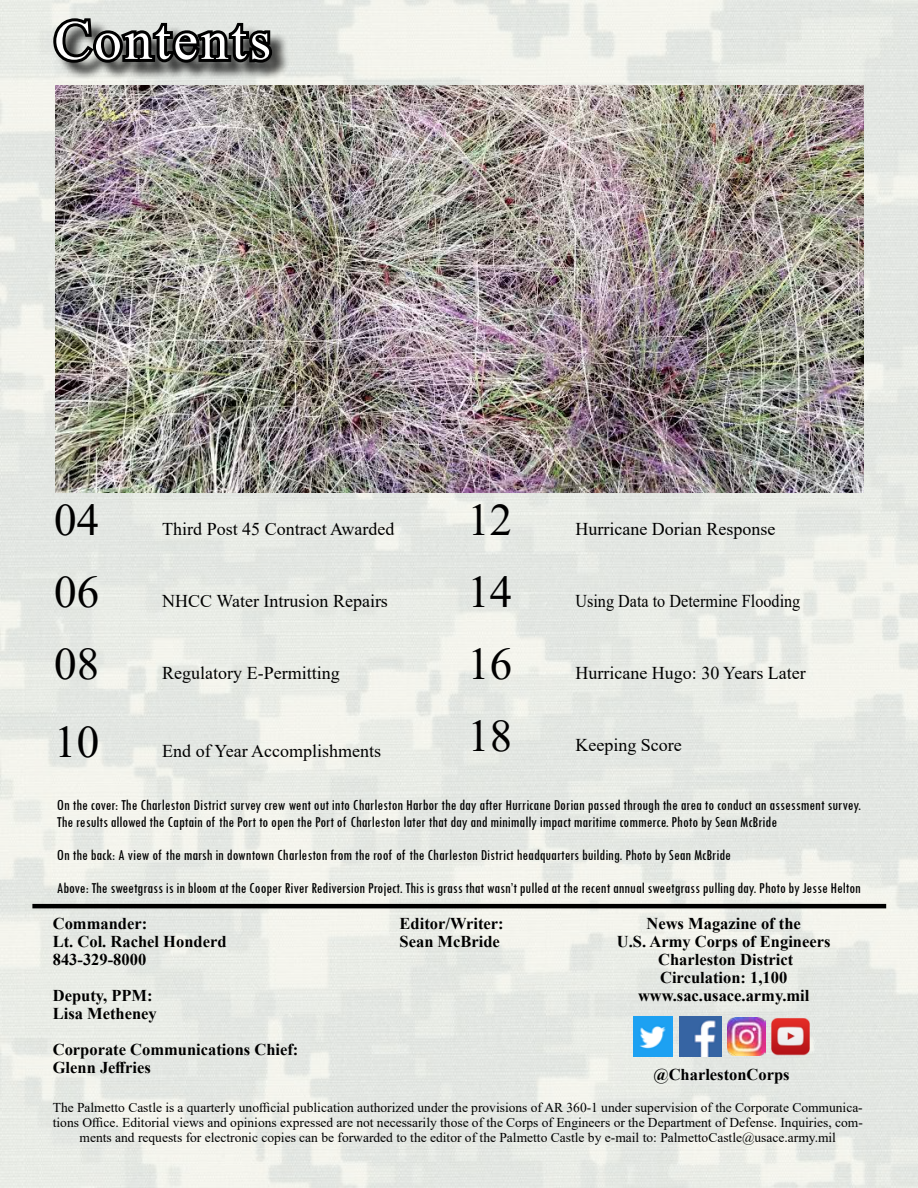
<style>
.page{position:relative;width:918px;height:1188px;background:#fff}
.page>*{position:absolute;margin:0;border:0;box-sizing:border-box;transform-origin:0 0}
.t1{font:55.5px "Times New Roman";letter-spacing:.05em;color:#fff}
.t2{font:45px "Times New Roman";color:#000}
.t3{font:18px "Times New Roman";color:#000}
.t4{font:18px "Times New Roman";color:#000;scale:.9 1}
.t5{font:700 16.5px/18px "Times New Roman";color:#000}
.t6{font:condensed 15.75px/16.5px "Tw Cen";color:#000}
.t7{font:13.5px/15px "Times New Roman";color:#000;text-align:center}
</style>
<div class="page">
<img style="left:1px;top:0;width:917px;height:1188px">
<img style="left:634px;top:1017px;width:39px;height:39px">
<img style="left:772px;top:1017px;width:38px;height:39px">
<img style="left:680px;top:1016px;width:41px;height:41px">
<img style="left:727px;top:1017px;width:38px;height:39px">
<div style="left:56px;top:21px;width:234px;height:60px;background:#000;opacity:.75"></div>
<svg style="left:49px;top:9px;width:228px;height:58px;background:#6d6e6c"></svg>
<hr style="left:32px;top:904px;width:854px;height:4px;background:#000">
<img style="left:56px;top:85px;width:808px;height:407px">
<h1 class="t1" style="left:54px;top:1px;width:218px">Contents</h1>
<h2 class="t2" style="left:54px;top:488px;width:47px">04</h2>
<p class="t3" style="left:162px;top:516px;width:234px">Third Post 45 Contract Awarded</p>
<h2 class="t2" style="left:467px;top:488px;width:46px">12</h2>
<p class="t3" style="left:575px;top:516px;width:201px">Hurricane Dorian Response</p>
<h2 class="t2" style="left:54px;top:560px;width:47px">06</h2>
<p class="t3" style="left:162px;top:588px;width:227px">NHCC Water Intrusion Repairs</p>
<h2 class="t2" style="left:467px;top:560px;width:46px">14</h2>
<p class="t4" style="left:575px;top:588px;width:251px">Using Data to Determine Flooding</p>
<h2 class="t2" style="left:54px;top:632px;width:47px">08</h2>
<p class="t3" style="left:162px;top:660px;width:179px">Regulatory E-Permitting</p>
<h2 class="t2" style="left:467px;top:632px;width:46px">16</h2>
<p class="t3" style="left:575px;top:660px;width:232px">Hurricane Hugo: 30 Years Later</p>
<h2 class="t2" style="left:54px;top:710px;width:47px">10</h2>
<p class="t3" style="left:162px;top:738px;width:220px">End of Year Accomplishments</p>
<h2 class="t2" style="left:467px;top:704px;width:46px">18</h2>
<p class="t3" style="left:575px;top:732px;width:108px">Keeping Score</p>
<p class="t6" style="left:57px;top:796px;width:806px">On the cover: The Charleston District survey crew went out into Charleston Harbor the day after Hurricane Dorian passed through the area to conduct an assessment survey.<br>The results allowed the Captain of the Port to open the Port of Charleston later that day and minimally impact maritime commerce. Photo by Sean McBride</p>
<p class="t6" style="left:57px;top:838px;width:806px;line-height:33px">On the back: A view of the marsh in downtown Charleston from the roof of the Charleston District headquarters building. Photo by Sean McBride<br>Above: The sweetgrass is in bloom at the Cooper River Rediversion Project. This is grass that wasn’t pulled at the recent annual sweetgrass pulling day. Photo by Jesse Helton</p>
<p class="t5" style="left:617px;top:914px;width:215px;text-align:center">News Magazine of the<br>U.S. Army Corps of Engineers<br>Charleston District<br>Circulation: 1,100 www.sac.usace.army.mil</p>
<p class="t5" style="left:400px;top:914px;width:106px">Editor/Writer:<br>Sean McBride</p>
<p class="t5" style="left:53px;top:914px;width:175px">Commander:<br>Lt. Col. Rachel Honderd<br>843-329-8000</p>
<p class="t5" style="left:53px;top:986px;width:106px">Deputy, PPM:<br>Lisa Metheney</p>
<p class="t5" style="left:53px;top:1040px;width:247px">Corporate Communications Chief:<br>Glenn Jeffries</p>
<p class="t5" style="left:653px;top:1065px;width:138px">@CharlestonCorps</p>
<p class="t7" style="left:53px;top:1099px;width:812px">The Palmetto Castle is a quarterly unofficial publication authorized under the provisions of AR 360-1 under supervision of the Corporate Communica&shy;tions Office. Editorial views and opinions expressed are not necessarily those of the Corps of Engineers or the Department of Defense. Inquiries, com&shy;ments and requests for electronic copies can be forwarded to the editor of the Palmetto Castle by e-mail to: PalmettoCastle@usace.army.mil</p>
</div>
